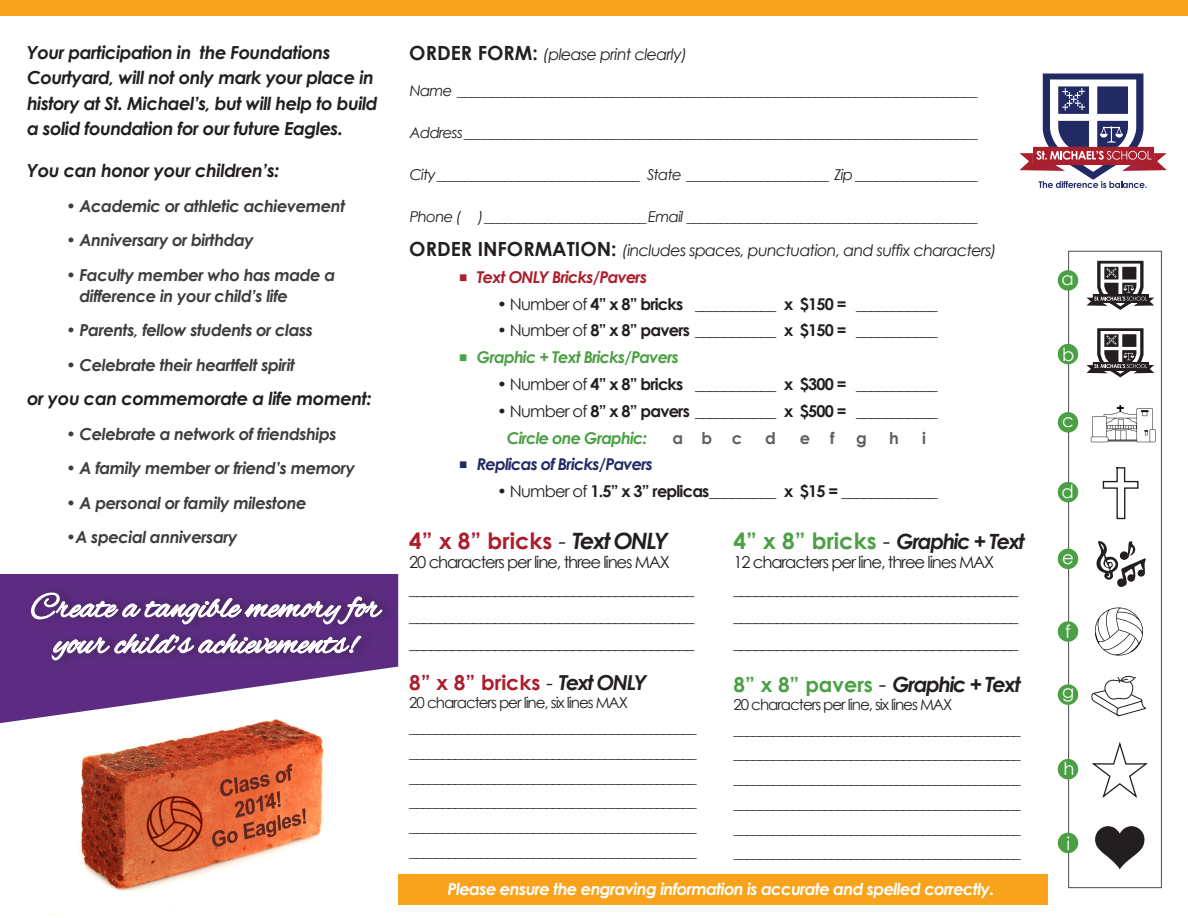
<style>
.page{position:relative;width:1188px;height:918px;background:#fff}
.page>*{position:absolute;margin:0;border:0;box-sizing:border-box;transform-origin:0 0}
.body_para{font:35.4px "Alex Brush";letter-spacing:.01em;color:#fff}
.t1{font:700 22.5px "Century Gothic";color:#ab1e2c}
.t2{font:italic 700 21px "Century Gothic";letter-spacing:-.07em;color:#231f20}
.t3{font:700 20.7px "Century Gothic";color:#ab1e2c}
.t4{font:italic 700 18px/25.5px "Century Gothic";letter-spacing:-.03em;color:#231f20}
.t5{font:18px "Century Gothic";color:#fff}
.t6{font:italic 700 16.5px/21px "Century Gothic";letter-spacing:-.03em;color:#3e3e3f}
.t7{font:italic 700 16.5px "Century Gothic";color:#231f20}
.t8{font:16.5px "Century Gothic";letter-spacing:-.07em;color:#231f20}
.t9{font:italic 700 16.5px "Century Gothic";letter-spacing:-.04em;color:#fff}
.t10{font:16.35px "Century Gothic";letter-spacing:-.05em;color:#231f20}
.t11{font:italic 700 16.35px "Century Gothic";letter-spacing:-.05em;color:#4b9f45}
.t12{font:italic 700 16.35px "Century Gothic";letter-spacing:-.05em;color:#222a64}
.t13{font:italic 700 16.35px "Century Gothic";letter-spacing:-.05em;color:#ab1e2c}
.t14{font:700 16.35px "Century Gothic";color:#606060}
.t15{font:italic 15.9px "Century Gothic";letter-spacing:-.04em;color:#231f20}
.t16{font:italic 700 15.15px "Century Gothic";color:#231f20}
.t17{font:15.15px "Century Gothic";letter-spacing:-.07em;color:#231f20}
.t18{font:italic 15px "Century Gothic";letter-spacing:-.05em;color:#231f20}
.s1{font-weight:700;font-style:normal;font-size:19.5px}
.s2{font-weight:700}
.s3{font-weight:400;color:#231f20}
.s4{font-style:italic;color:#231f20}
.s5{font-style:normal;font-size:22.5px;color:#4b9f45}
.s6{font-weight:400;font-style:normal;font-size:22.5px}
.s7{font-style:normal;font-size:20.7px;color:#4b9f45}
</style>
<div class="page">
<img style="left:78px;top:723px;width:246px;height:169px">
<div style="left:1068px;top:251px;width:94px;height:637px;border:1px solid #606060"></div>
<svg style="left:1020px;top:74px;width:147px;height:114px"></svg>
<svg style="left:1087px;top:261px;width:67px;height:49px"></svg>
<svg style="left:1087px;top:328px;width:67px;height:49px"></svg>
<div style="left:1058px;top:270px;width:20px;height:21px;background:#4b9f45;border-radius:50%"></div>
<div style="left:1058px;top:344px;width:20px;height:20px;background:#4b9f45;border-radius:50%"></div>
<img style="left:1090px;top:405px;width:66px;height:38px">
<div style="left:1058px;top:412px;width:20px;height:21px;background:#4b9f45;border-radius:50%"></div>
<svg style="left:1102px;top:467px;width:37px;height:53px"></svg>
<div style="left:1058px;top:482px;width:20px;height:20px;background:#4b9f45;border-radius:50%"></div>
<svg style="left:1096px;top:541px;width:50px;height:46px"></svg>
<div style="left:1117px;top:578px;width:8px;height:9px;background:#231f20;border-radius:50%"></div>
<div style="left:1120px;top:551px;width:8px;height:9px;background:#231f20;border-radius:50%"></div>
<div style="left:1127px;top:574px;width:8px;height:8px;background:#231f20;border-radius:50%"></div>
<div style="left:1138px;top:570px;width:7px;height:7px;background:#231f20;border-radius:50%"></div>
<div style="left:1058px;top:549px;width:20px;height:20px;background:#4b9f45;border-radius:50%"></div>
<svg style="left:1091px;top:675px;width:55px;height:42px"></svg>
<div style="left:1058px;top:684px;width:20px;height:21px;background:#4b9f45;border-radius:50%"></div>
<div style="left:1058px;top:833px;width:20px;height:20px;background:#4b9f45;border-radius:50%"></div>
<svg style="left:1095px;top:826px;width:49px;height:43px"></svg>
<div style="left:1058px;top:759px;width:20px;height:20px;background:#4b9f45;border-radius:50%"></div>
<svg style="left:1092px;top:742px;width:56px;height:56px"></svg>
<div style="left:1058px;top:621px;width:20px;height:21px;background:#4b9f45;border-radius:50%"></div>
<svg style="left:1095px;top:608px;width:48px;height:48px"></svg>
<div style="left:398px;top:875px;width:650px;height:30px;background:#f9a21c"></div>
<div style="left:0;top:0;width:1188px;height:15px;background:#f9a21c"></div>
<svg style="left:0;top:574px;width:398px;height:149px;fill:#5c2c82"></svg>
<div style="left:30px;top:584px;width:367px;height:84px;background:#5c2c82"></div>
<svg style="left:31px;top:592px;width:353px;height:33px"></svg>
<svg style="left:51px;top:633px;width:312px;height:28px"></svg>
<p class="t4" style="left:27px;top:39px;width:352px">Your participation in the Foundations Courtyard, will not only mark your place in history at St. Michael’s, but will help to build a solid foundation for our future Eagles.</p>
<p class="t4" style="left:27px;top:157px;width:254px">You can honor your children’s:</p>
<p class="t6" style="left:66px;top:194px;width:281px">• Academic or athletic achievement</p>
<p class="t6" style="left:66px;top:229px;width:190px">• Anniversary or birthday</p>
<p class="t6" style="left:80px;top:263px;width:257px;text-indent:-13px">• Faculty member who has made a difference in your child’s life</p>
<p class="t6" style="left:66px;top:319px;width:249px">• Parents, fellow students or class</p>
<p class="t6" style="left:66px;top:353px;width:231px">• Celebrate their heartfelt spirit</p>
<p class="t4" style="left:27px;top:385px;width:346px">or you can commemorate a life moment:</p>
<p class="t6" style="left:66px;top:422px;width:272px">• Celebrate a network of friendships</p>
<p class="t6" style="left:66px;top:457px;width:291px">• A family member or friend’s memory</p>
<p class="t6" style="left:66px;top:491px;width:242px">• A personal or family milestone</p>
<p class="t6" style="left:66px;top:526px;width:173px">•A special anniversary</p>
<p class="body_para" style="left:55px;top:623px;width:303px">your child’s achievements!</p>
<p class="t15" style="left:409px;top:43px;width:279px"><span class="s1">ORDER FORM:</span> (please print clearly)</p>
<p class="t18" style="left:410px;top:80px;width:569px">Name _____________________________________________________________________________</p>
<p class="t18" style="left:410px;top:122px;width:569px">Address____________________________________________________________________________</p>
<p class="t18" style="left:410px;top:164px;width:569px">City______________________________ State _____________________ Zip __________________</p>
<p class="t18" style="left:410px;top:206px;width:569px">Phone ( )________________________Email ___________________________________________</p>
<p class="t15" style="left:409px;top:239px;width:589px"><span class="s1">ORDER INFORMATION:</span> (includes spaces, punctuation, and suffix characters)</p>
<p class="t13" style="left:458px;top:264px;width:191px">▪ Text ONLY Bricks/Pavers</p>
<p class="t10" style="left:497px;top:292px;width:442px">• Number of <span class="s2">4” x 8” bricks</span> ___________ <span class="s2">x $150 =</span> ___________</p>
<p class="t10" style="left:497px;top:319px;width:442px">• Number of <span class="s2">8” x 8” pavers</span> ___________ <span class="s2">x $150 =</span> ___________</p>
<p class="t11" style="left:458px;top:345px;width:222px">▪ Graphic + Text Bricks/Pavers</p>
<p class="t10" style="left:497px;top:373px;width:442px">• Number of <span class="s2">4” x 8” bricks</span> ___________ <span class="s2">x $300 =</span> ___________</p>
<p class="t10" style="left:497px;top:400px;width:442px">• Number of <span class="s2">8” x 8” pavers</span> ___________ <span class="s2">x $500 =</span> ___________</p>
<p class="t11" style="left:507px;top:425px;width:142px">Circle one Graphic:</p>
<p class="t14" style="left:673px;top:425px;width:71px">abc</p>
<p class="t14" style="left:765px;top:425px;width:12px">d</p>
<p class="t14" style="left:800px;top:425px;width:36px">e f</p>
<p class="t14" style="left:856px;top:425px;width:12px">g</p>
<p class="t14" style="left:889px;top:425px;width:11px">h</p>
<p class="t14" style="left:922px;top:425px;width:5px">i</p>
<p class="t12" style="left:458px;top:452px;width:196px">▪ Replicas of Bricks/Pavers</p>
<p class="t10" style="left:497px;top:480px;width:442px">• Number of <span class="s2">1.5” x 3” replicas</span>_________ <span class="s2">x $15 =</span> _____________</p>
<p class="t1" style="left:409px;top:523px;width:261px">4” x 8” bricks <span class="s3">-</span> <span class="s4">Text ONLY</span></p>
<p class="t8" style="left:409px;top:551px;width:262px">20 characters per line, three lines MAX</p>
<p class="t7" style="left:409px;top:577px;width:286px">________________________________________</p>
<p class="t7" style="left:409px;top:604px;width:286px">________________________________________</p>
<p class="t7" style="left:409px;top:631px;width:286px">________________________________________</p>
<p class="t3" style="left:409px;top:667px;width:239px">8” x 8” bricks <span class="s3">-</span> <span class="s4">Text ONLY</span></p>
<p class="t17" style="left:409px;top:692px;width:220px">20 characters per line, six lines MAX</p>
<p class="t16" style="left:409px;top:716px;width:289px">____________________________________________</p>
<p class="t16" style="left:409px;top:741px;width:289px">____________________________________________</p>
<p class="t16" style="left:409px;top:766px;width:289px">____________________________________________</p>
<p class="t16" style="left:409px;top:790px;width:289px">____________________________________________</p>
<p class="t16" style="left:409px;top:815px;width:289px">____________________________________________</p>
<p class="t16" style="left:409px;top:840px;width:289px">____________________________________________</p>
<p class="t2" style="left:734px;top:525px;width:293px"><span class="s5">4” x 8” bricks</span> <span class="s6">-</span> Graphic + Text</p>
<p class="t8" style="left:734px;top:551px;width:262px">12 characters per line, three lines MAX</p>
<p class="t7" style="left:734px;top:577px;width:286px">________________________________________</p>
<p class="t7" style="left:734px;top:604px;width:286px">________________________________________</p>
<p class="t7" style="left:734px;top:631px;width:286px">________________________________________</p>
<p class="t2" style="left:734px;top:668px;width:289px"><span class="s7">8” x 8” pavers</span> <span class="s6">-</span> Graphic + Text</p>
<p class="t17" style="left:734px;top:694px;width:220px">20 characters per line, six lines MAX</p>
<p class="t16" style="left:734px;top:718px;width:289px">____________________________________________</p>
<p class="t16" style="left:734px;top:742px;width:289px">____________________________________________</p>
<p class="t16" style="left:734px;top:767px;width:289px">____________________________________________</p>
<p class="t16" style="left:734px;top:792px;width:289px">____________________________________________</p>
<p class="t16" style="left:734px;top:817px;width:289px">____________________________________________</p>
<p class="t16" style="left:734px;top:841px;width:289px">____________________________________________</p>
<p class="t9" style="left:448px;top:877px;width:548px">Please ensure the engraving information is accurate and spelled correctly.</p>
<p class="t5" style="left:1062px;top:266px;width:14px">a</p>
<p class="t5" style="left:1062px;top:342px;width:14px">b</p>
<p class="t5" style="left:1062px;top:408px;width:13px">c</p>
<p class="t5" style="left:1061px;top:479px;width:14px">d</p>
<p class="t5" style="left:1062px;top:545px;width:13px">e</p>
<p class="t5" style="left:1065px;top:619px;width:7px">f</p>
<p class="t5" style="left:1062px;top:679px;width:14px">g</p>
<p class="t5" style="left:1063px;top:756px;width:12px">h</p>
<p class="t5" style="left:1066px;top:831px;width:5px">i</p>
</div>
